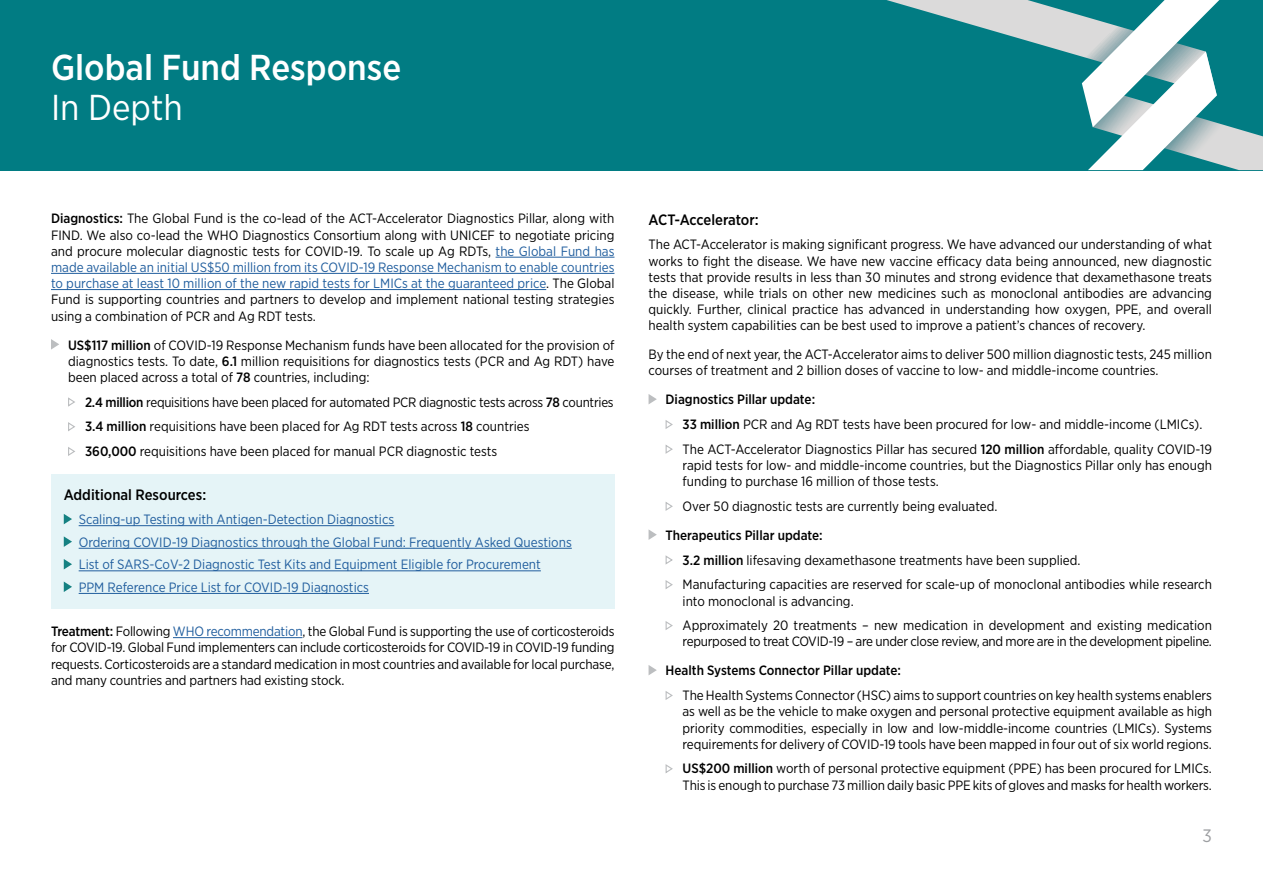
<style>
.page{position:relative;width:1263px;height:893px;background:#fff}
.page>*{position:absolute;margin:0;border:0;box-sizing:border-box;transform-origin:0 0}
.t1{font:500 36px "Gotham Narrow";color:#fff}
.t2{font:36px "Gotham Narrow";color:#fff}
.t3{font:18px "Gotham Narrow";color:#9d9fa2}
.t4{font:500 15px "Gotham Narrow";color:#000}
.t5{font:13.5px/16.2px "Gotham Narrow";color:#000}
.t6{font:13.5px/22.6px "Gotham Narrow";color:#215e9e}
.t7{font:13.5px "Gotham Narrow";letter-spacing:-.02em;color:#000}
.t8{font:500 13.5px "Gotham Narrow";color:#000}
.s1{font-weight:500}
.s2{color:#215e9e}
</style>
<div class="page">
<hr style="left:496px;top:257px;width:118px;height:1px;background:#215e9e">
<hr style="left:51px;top:273px;width:563px;height:1px;background:#215e9e">
<hr style="left:51px;top:289px;width:495px;height:1px;background:#215e9e">
<hr style="left:173px;top:637px;width:129px;height:1px;background:#215e9e">
<svg style="left:51px;top:339px;width:8px;height:11px"></svg>
<svg style="left:68px;top:397px;width:7px;height:10px"></svg>
<svg style="left:68px;top:422px;width:7px;height:9px"></svg>
<svg style="left:68px;top:447px;width:7px;height:9px"></svg>
<div style="left:51px;top:475px;width:563px;height:134px;background:#e5f4f7"></div>
<hr style="left:79px;top:525px;width:315px;height:1px;background:#215e9e">
<hr style="left:79px;top:548px;width:493px;height:1px;background:#215e9e">
<hr style="left:79px;top:570px;width:462px;height:1px;background:#215e9e">
<hr style="left:79px;top:593px;width:290px;height:1px;background:#215e9e">
<svg style="left:64px;top:514px;width:8px;height:10px"></svg>
<svg style="left:64px;top:536px;width:8px;height:11px"></svg>
<svg style="left:64px;top:559px;width:8px;height:10px"></svg>
<svg style="left:64px;top:581px;width:8px;height:11px"></svg>
<svg style="left:648px;top:394px;width:9px;height:10px"></svg>
<svg style="left:665px;top:420px;width:8px;height:9px"></svg>
<svg style="left:665px;top:445px;width:8px;height:9px"></svg>
<svg style="left:665px;top:502px;width:8px;height:9px"></svg>
<svg style="left:648px;top:529px;width:9px;height:11px"></svg>
<svg style="left:665px;top:555px;width:8px;height:10px"></svg>
<svg style="left:665px;top:580px;width:8px;height:9px"></svg>
<svg style="left:665px;top:621px;width:8px;height:9px"></svg>
<svg style="left:648px;top:665px;width:9px;height:10px"></svg>
<svg style="left:665px;top:691px;width:8px;height:9px"></svg>
<svg style="left:665px;top:764px;width:8px;height:9px"></svg>
<div style="left:0;top:0;width:1263px;height:170px;background:#017c83"></div>
<svg style="left:887px;top:0;width:376px;height:170px"></svg>
<h1 class="t1" style="left:51px;top:44px;width:352px">Global Fund Response</h1>
<h1 class="t2" style="left:51px;top:85px;width:133px">In Depth</h1>
<p class="t5" style="left:51px;top:210px;width:565px;text-align:justify"><span class="s1">Diagnostics:</span> The Global Fund is the co-lead of the ACT-Accelerator Diagnostics Pillar, along with FIND. We also co-lead the WHO Diagnostics Consortium along with UNICEF to negotiate pricing and procure molecular diagnostic tests for COVID-19. To scale up Ag RDTs, <span class="s2">the Global Fund has made available an initial US$50 million from its COVID-19 Response Mechanism to enable countries to purchase at least 10 million of the new rapid tests for LMICs at the guaranteed price</span>. The Global Fund is supporting countries and partners to develop and implement national testing strategies using a combination of PCR and Ag RDT tests.</p>
<p class="t5" style="left:68px;top:336px;width:548px;text-align:justify"><span class="s1">US$117 million</span> of COVID-19 Response Mechanism funds have been allocated for the provision of diagnostics tests. To date, <span class="s1">6.1</span> million requisitions for diagnostics tests (PCR and Ag RDT) have been placed across a total of <span class="s1">78</span> countries, including:</p>
<p class="t5" style="left:85px;top:389px;width:530px;line-height:24.8px"><span class="s1">2.4 million</span> requisitions have been placed for automated PCR diagnostic tests across <span class="s1">78</span> countries<br><span class="s1">3.4 million</span> requisitions have been placed for Ag RDT tests across <span class="s1">18</span> countries<br><span class="s1">360,000</span> requisitions have been placed for manual PCR diagnostic tests</p>
<p class="t4" style="left:64px;top:485px;width:144px">Additional Resources:</p>
<p class="t6" style="left:79px;top:508px;width:495px">Scaling-up Testing with Antigen-Detection Diagnostics<br>Ordering COVID-19 Diagnostics through the Global Fund: Frequently Asked Questions List of SARS-CoV-2 Diagnostic Test Kits and Equipment Eligible for Procurement<br>PPM Reference Price List for COVID-19 Diagnostics</p>
<p class="t5" style="left:51px;top:623px;width:565px;text-align:justify"><span class="s1">Treatment:</span> Following <span class="s2">WHO recommendation</span>, the Global Fund is supporting the use of corticosteroids for COVID-19. Global Fund implementers can include corticosteroids for COVID-19 in COVID-19 funding requests. Corticosteroids are a standard medication in most countries and available for local purchase, and many countries and partners had existing stock.</p>
<p class="t4" style="left:648px;top:210px;width:112px">ACT-Accelerator:</p>
<p class="t5" style="left:648px;top:236px;width:565px;text-align:justify">The ACT-Accelerator is making significant progress. We have advanced our understanding of what works to fight the disease. We have new vaccine efficacy data being announced, new diagnostic tests that provide results in less than 30 minutes and strong evidence that dexamethasone treats the disease, while trials on other new medicines such as monoclonal antibodies are advancing quickly. Further, clinical practice has advanced in understanding how oxygen, PPE, and overall health system capabilities can be best used to improve a patient’s chances of recovery.</p>
<p class="t5" style="left:648px;top:346px;width:565px">By the end of next year, the ACT-Accelerator aims to deliver 500 million diagnostic tests, 245 million courses of treatment and 2 billion doses of vaccine to low- and middle-income countries.</p>
<p class="t5" style="left:682px;top:387px;width:531px;line-height:24.8px;text-indent:-17px"><span class="s1">Diagnostics Pillar update:<br>33 million</span> PCR and Ag RDT tests have been procured for low- and middle-income (LMICs).<br>The ACT-Accelerator Diagnostics Pillar has secured <span class="s1">120 million</span> affordable, quality COVID-19</p>
<p class="t5" style="left:682px;top:457px;width:531px">rapid tests for low- and middle-income countries, but the Diagnostics Pillar only has enough funding to purchase 16 million of those tests.</p>
<p class="t5" style="left:682px;top:498px;width:316px">Over 50 diagnostic tests are currently being evaluated.</p>
<p class="t5" style="left:682px;top:522px;width:531px;line-height:24.8px;text-indent:-17px"><span class="s1">Therapeutics Pillar update:<br>3.2 million</span> lifesaving dexamethasone treatments have been supplied.<br>Manufacturing capacities are reserved for scale-up of monoclonal antibodies while research</p>
<p class="t5" style="left:682px;top:588px;width:531px;line-height:24.8px">into monoclonal is advancing.<br>Approximately 20 treatments – new medication in development and existing medication</p>
<p class="t7" style="left:682px;top:633px;width:531px">repurposed to treat COVID-19 – are under close review, and more are in the development pipeline.</p>
<p class="t8" style="left:665px;top:662px;width:237px">Health Systems Connector Pillar update:</p>
<p class="t5" style="left:682px;top:687px;width:531px;text-align:justify">The Health Systems Connector (HSC) aims to support countries on key health systems enablers as well as be the vehicle to make oxygen and personal protective equipment available as high priority commodities, especially in low and low-middle-income countries (LMICs). Systems requirements for delivery of COVID-19 tools have been mapped in four out of six world regions.</p>
<p class="t5" style="left:682px;top:760px;width:531px"><span class="s1">US$200 million</span> worth of personal protective equipment (PPE) has been procured for LMICs.<br>This is enough to purchase 73 million daily basic PPE kits of gloves and masks for health workers.</p>
<h2 class="t3" style="left:1202px;top:824px;width:11px">3</h2>
</div>
